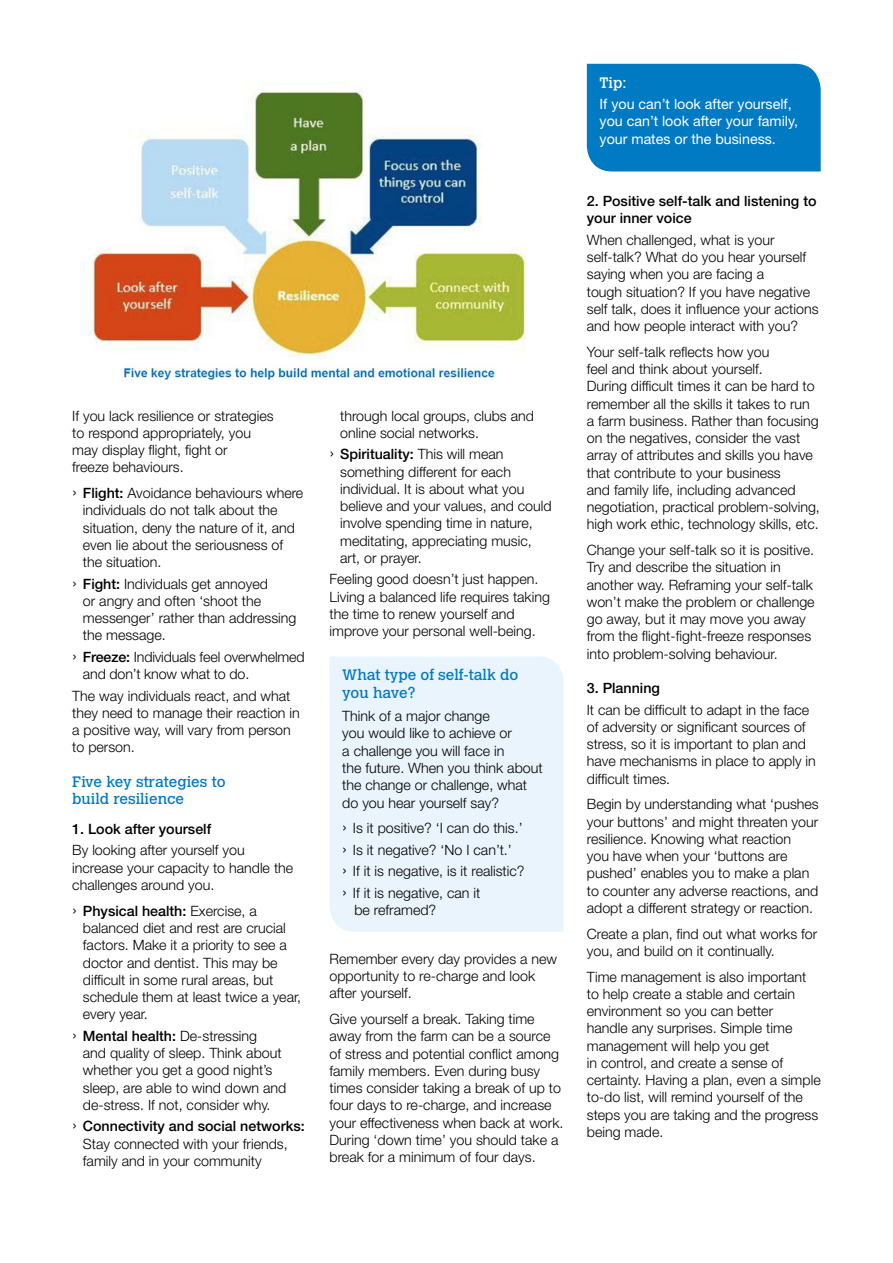
<style>
.page{position:relative;width:893px;height:1263px;background:#fff}
.page>*{position:absolute;margin:0;border:0;box-sizing:border-box;transform-origin:0 0}
.t1{font:15px/17.2px "Calvert MT Std";color:#007ac2}
.t2{font:15px "Calvert MT Std";color:#fff}
.t3{font:300 14.25px/17.2px "Helvetica Neue LT Std";color:#000}
.t4{font:14.25px/17.2px "Helvetica Neue LT Std";color:#fff}
.t5{font:500 14.25px/17.2px "Helvetica Neue LT Std";color:#000}
.s1{font-size:18px}
.s2{font-weight:500}
</style>
<div class="page">
<div style="left:330px;top:656px;width:233px;height:276px;background:#eaf4fc"></div>
<div style="left:587px;top:64px;width:234px;height:107px;background:#007ac2"></div>
<img style="left:84px;top:83px;width:442px;height:298px">
<p class="t3" style="left:72px;top:407px;width:203px">If you lack resilience or strategies to respond appropriately, you may display flight, fight or<br>freeze behaviours.</p>
<p class="t3" style="left:83px;top:484px;width:222px;text-indent:-11px"><span class="s1">›</span> <span class="s2">Flight:</span> Avoidance behaviours where individuals do not talk about the situation, deny the nature of it, and even lie about the seriousness of the situation.</p>
<p class="t3" style="left:83px;top:575px;width:215px;text-indent:-11px"><span class="s1">›</span> <span class="s2">Fight:</span> Individuals get annoyed<br>or angry and often ‘shoot the messenger’ rather than addressing the message.</p>
<p class="t3" style="left:83px;top:648px;width:223px;text-indent:-11px"><span class="s1">›</span> <span class="s2">Freeze:</span> Individuals feel overwhelmed and don’t know what to do.</p>
<p class="t3" style="left:72px;top:687px;width:229px">The way individuals react, and what they need to manage their reaction in a positive way, will vary from person to person.</p>
<p class="t1" style="left:72px;top:773px;width:155px">Five key strategies to build resilience</p>
<p class="t5" style="left:72px;top:820px;width:140px">1. Look after yourself</p>
<p class="t3" style="left:72px;top:841px;width:222px">By looking after yourself you increase your capacity to handle the challenges around you.</p>
<p class="t3" style="left:83px;top:902px;width:220px;text-indent:-11px"><span class="s1">›</span> <span class="s2">Physical health:</span> Exercise, a balanced diet and rest are crucial factors. Make it a priority to see a doctor and dentist. This may be difficult in some rural areas, but schedule them at least twice a year, every year.</p>
<p class="t3" style="left:83px;top:1027px;width:205px;text-indent:-11px"><span class="s1">›</span> <span class="s2">Mental health:</span> De-stressing<br>and quality of sleep. Think about whether you get a good night’s sleep, are able to wind down and de-stress. If not, consider why.</p>
<p class="t3" style="left:83px;top:1117px;width:223px;text-indent:-11px"><span class="s1">›</span> <span class="s2">Connectivity and social networks:<br></span>Stay connected with your friends, family and in your community</p>
<p class="t3" style="left:340px;top:407px;width:195px">through local groups, clubs and online social networks.</p>
<p class="t3" style="left:340px;top:445px;width:213px;text-indent:-11px"><span class="s1">›</span> <span class="s2">Spirituality:</span> This will mean something different for each individual. It is about what you believe and your values, and could involve spending time in nature, meditating, appreciating music, art, or prayer.</p>
<p class="t3" style="left:330px;top:570px;width:222px">Feeling good doesn’t just happen.<br>Living a balanced life requires taking the time to renew yourself and improve your personal well-being.</p>
<p class="t1" style="left:342px;top:667px;width:178px">What type of self-talk do you have?</p>
<p class="t3" style="left:342px;top:707px;width:202px">Think of a major change<br>you would like to achieve or<br>a challenge you will face in<br>the future. When you think about the change or challenge, what do you hear yourself say?</p>
<p class="t3" style="left:342px;top:817px;width:184px;line-height:21.5px"><span class="s1">›</span> Is it positive? ‘I can do this.’ <span class="s1">›</span> Is it negative? ‘No I can’t.’<br><span class="s1">›</span> If it is negative, is it realistic? <span class="s1">›</span> If it is negative, can it</p>
<p class="t3" style="left:354px;top:901px;width:83px">be reframed?</p>
<p class="t3" style="left:330px;top:950px;width:229px">Remember every day provides a new opportunity to re-charge and look after yourself.</p>
<p class="t3" style="left:330px;top:1010px;width:235px">Give yourself a break. Taking time away from the farm can be a source of stress and potential conflict among family members. Even during busy times consider taking a break of up to four days to re-charge, and increase your effectiveness when back at work.<br>During ‘down time’ you should take a break for a minimum of four days.</p>
<p class="t2" style="left:600px;top:74px;width:29px">Tip:</p>
<p class="t4" style="left:600px;top:95px;width:200px">If you can’t look after yourself, you can’t look after your family, your mates or the business.</p>
<p class="t5" style="left:587px;top:192px;width:231px">2. Positive self-talk and listening to your inner voice</p>
<p class="t3" style="left:587px;top:231px;width:233px">When challenged, what is your self-talk? What do you hear yourself saying when you are facing a<br>tough situation? If you have negative self talk, does it influence your actions and how people interact with you?</p>
<p class="t3" style="left:587px;top:343px;width:235px">Your self-talk reflects how you<br>feel and think about yourself.<br>During difficult times it can be hard to remember all the skills it takes to run a farm business. Rather than focusing on the negatives, consider the vast array of attributes and skills you have that contribute to your business<br>and family life, including advanced negotiation, practical problem-solving, high work ethic, technology skills, etc.</p>
<p class="t3" style="left:587px;top:541px;width:229px">Change your self-talk so it is positive.<br>Try and describe the situation in another way. Reframing your self-talk won’t make the problem or challenge go away, but it may move you away from the flight-fight-freeze responses into problem-solving behaviour.</p>
<p class="t5" style="left:587px;top:679px;width:75px">3. Planning</p>
<p class="t3" style="left:587px;top:700px;width:231px">It can be difficult to adapt in the face of adversity or significant sources of stress, so it is important to plan and have mechanisms in place to apply in difficult times.</p>
<p class="t3" style="left:587px;top:795px;width:233px">Begin by understanding what ‘pushes your buttons’ and might threaten your resilience. Knowing what reaction<br>you have when your ‘buttons are pushed’ enables you to make a plan to counter any adverse reactions, and adopt a different strategy or reaction.</p>
<p class="t3" style="left:587px;top:925px;width:232px">Create a plan, find out what works for you, and build on it continually.</p>
<p class="t3" style="left:587px;top:968px;width:235px">Time management is also important to help create a stable and certain environment so you can better<br>handle any surprises. Simple time management will help you get<br>in control, and create a sense of certainty. Having a plan, even a simple to-do list, will remind yourself of the steps you are taking and the progress being made.</p>
</div>
